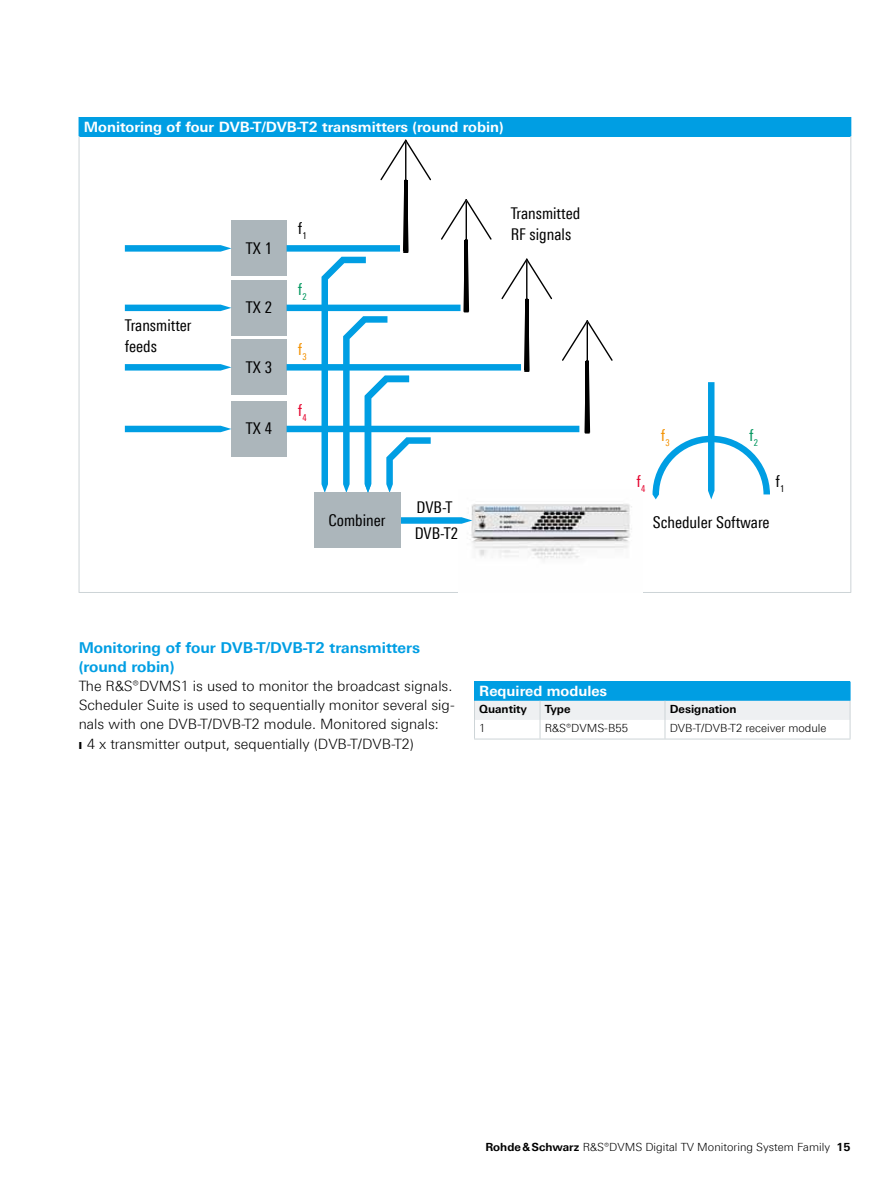
<style>
.page{position:relative;width:893px;height:1191px;background:#fff}
.page>*{position:absolute;margin:0;border:0;box-sizing:border-box;transform-origin:0 0}
.t1{font:16.2px/20.5px "Linotype Univers 420 Cn";color:#000}
.t2{font:16.2px "Linotype Univers 420 Cn";color:#00965e}
.t3{font:16.2px "Linotype Univers 420 Cn";color:#f39100}
.t4{font:16.2px "Linotype Univers 420 Cn";color:#e4002b}
.t5{font:700 15px/19.2px "Linotype Univers 630";color:#009ee3}
.t6{font:300 14.25px/19.2px "Linotype Univers 330";color:#000}
.t7{font:700 14.25px "Linotype Univers 630";color:#fff}
.t8{font:300 11.25px "Linotype Univers 330";color:#000}
.t9{font:700 11.25px "Linotype Univers 630";color:#000}
.s1{font-family:"Linotype Univers 630";font-weight:700}
</style>
<div class="page">
<div style="left:79px;top:117px;width:772px;height:19px;background:#009ee3"></div>
<hr style="left:79px;top:136px;width:1px;height:456px;background:#cdd4d7">
<hr style="left:850px;top:136px;width:1px;height:456px;background:#cdd4d7">
<hr style="left:79px;top:592px;width:772px;height:1px;background:#cdd4d7">
<img style="left:470px;top:504px;width:162px;height:56px">
<div style="left:231px;top:221px;width:56px;height:55px;background:#acb6bb"></div>
<div style="left:231px;top:280px;width:56px;height:55px;background:#acb6bb"></div>
<div style="left:231px;top:340px;width:56px;height:55px;background:#acb6bb"></div>
<div style="left:231px;top:401px;width:56px;height:55px;background:#acb6bb"></div>
<div style="left:287px;top:426px;width:292px;height:6px;background:#009ee3"></div>
<div style="left:287px;top:364px;width:234px;height:6px;background:#009ee3"></div>
<div style="left:287px;top:305px;width:173px;height:6px;background:#009ee3"></div>
<div style="left:287px;top:245px;width:113px;height:7px;background:#009ee3"></div>
<svg style="left:125px;top:245px;width:106px;height:7px"></svg>
<svg style="left:125px;top:304px;width:106px;height:7px"></svg>
<svg style="left:125px;top:364px;width:106px;height:6px"></svg>
<svg style="left:125px;top:426px;width:106px;height:6px"></svg>
<svg style="left:400px;top:517px;width:72px;height:7px"></svg>
<div style="left:314px;top:493px;width:86px;height:55px;background:#acb6bb"></div>
<svg style="left:652px;top:382px;width:118px;height:117px"></svg>
<svg style="left:562px;top:320px;width:51px;height:113px"></svg>
<hr style="left:586px;top:361px;width:3px;height:71px;background:#000">
<svg style="left:501px;top:258px;width:51px;height:114px"></svg>
<hr style="left:525px;top:300px;width:3px;height:71px;background:#000">
<svg style="left:321px;top:140px;width:110px;height:353px"></svg>
<hr style="left:404px;top:181px;width:3px;height:71px;background:#000">
<svg style="left:441px;top:199px;width:51px;height:113px"></svg>
<hr style="left:465px;top:240px;width:3px;height:71px;background:#000">
<svg style="left:474px;top:681px;width:377px;height:57px"></svg>
<hr style="left:474px;top:738px;width:66px;height:1px;background:#cdd4d7">
<hr style="left:540px;top:738px;width:125px;height:1px;background:#cdd4d7">
<hr style="left:665px;top:738px;width:185px;height:1px;background:#cdd4d7">
<p class="t7" style="left:84px;top:118px;width:421px">Monitoring of four DVB-T/DVB-T2 transmitters (round robin)</p>
<p class="t1" style="left:125px;top:315px;width:68px">Transmitter feeds</p>
<p class="t1" style="left:246px;top:237px;width:28px">TX 1</p>
<p class="t1" style="left:246px;top:297px;width:28px">TX 2</p>
<p class="t1" style="left:246px;top:356px;width:28px">TX 3</p>
<p class="t1" style="left:246px;top:418px;width:28px">TX 4</p>
<p class="t1" style="left:298px;top:218px;width:10px">f<sub>1</sub></p>
<p class="t2" style="left:298px;top:279px;width:10px">f<sub>2</sub></p>
<p class="t3" style="left:298px;top:340px;width:10px">f<sub>3</sub></p>
<p class="t4" style="left:298px;top:400px;width:10px">f<sub>4</sub></p>
<p class="t1" style="left:511px;top:203px;width:71px">Transmitted<br>RF signals</p>
<p class="t4" style="left:637px;top:472px;width:10px">f<sub>4</sub></p>
<p class="t3" style="left:661px;top:425px;width:10px">f<sub>3</sub></p>
<p class="t2" style="left:749px;top:425px;width:10px">f<sub>2</sub></p>
<p class="t1" style="left:775px;top:471px;width:10px">f<sub>1</sub></p>
<p class="t1" style="left:415px;top:494px;width:45px;line-height:26px">DVB-T<br>DVB-T2</p>
<p class="t1" style="left:329px;top:509px;width:59px">Combiner</p>
<p class="t1" style="left:653px;top:512px;width:118px">Scheduler Software</p>
<p class="t5" style="left:79px;top:638px;width:343px">Monitoring of four DVB-T/DVB-T2 transmitters (round robin)</p>
<p class="t6" style="left:79px;top:676px;width:377px">The R&amp;S®DVMS1 is used to monitor the broadcast signals.<br>Scheduler Suite is used to sequentially monitor several sig&shy;nals with one DVB-T/DVB-T2 module. Monitored signals:<br>❙ 4 x transmitter output, sequentially (DVB-T/DVB-T2)</p>
<p class="t7" style="left:479px;top:682px;width:130px">Required modules</p>
<p class="t9" style="left:479px;top:702px;width:49px">Quantity</p>
<p class="t9" style="left:545px;top:702px;width:27px">Type</p>
<p class="t9" style="left:670px;top:702px;width:68px">Designation</p>
<p class="t8" style="left:479px;top:721px;width:8px">1</p>
<p class="t8" style="left:545px;top:721px;width:85px">R&amp;S®DVMS-B55</p>
<p class="t8" style="left:670px;top:721px;width:158px">DVB-T/DVB-T2 receiver module</p>
<p class="t8" style="left:485px;top:1140px;width:367px"><span class="s1">Rohde&amp;Schwarz</span> R&amp;S®DVMS Digital TV Monitoring System Family <span class="s1">15</span></p>
</div>
